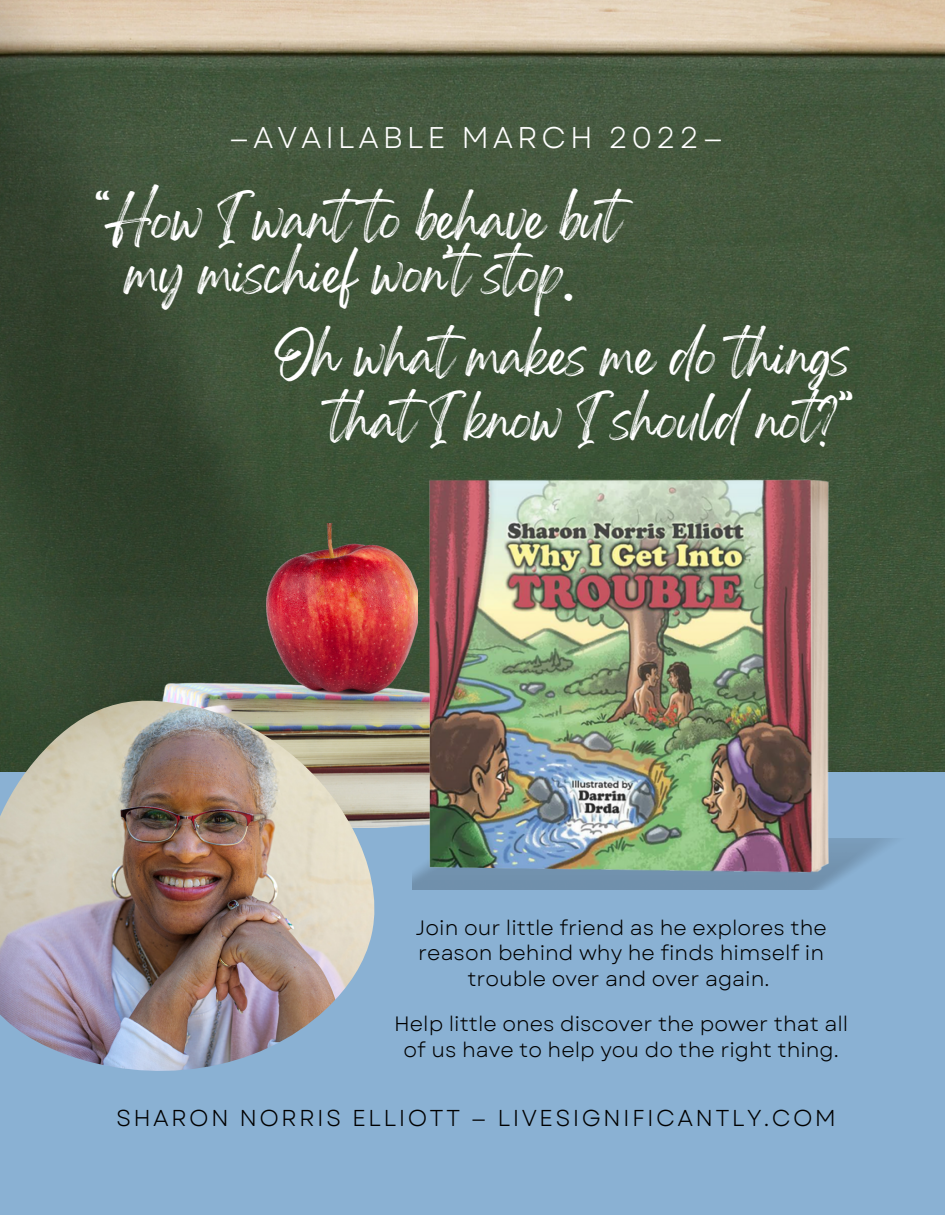
<style>
.page{position:relative;width:945px;height:1215px;background:#fff}
.page>*{position:absolute;margin:0;border:0;box-sizing:border-box;transform-origin:0 0}
.t1{font:39px/54.6px "Gellatio";color:#fff}
.t2{font:38.85px/63.9px "Gellatio";color:#fff;text-align:right}
.t3{font:29.85px "Garet";letter-spacing:.13em;color:#fff}
.t4{font:22.95px "Garet";letter-spacing:.1em;color:#000}
.t5{font:20.7px/25.7px "Garet";color:#000;text-align:center}
</style>
<div class="page">
<img style="left:598px;top:0;width:347px;height:598px">
<img style="left:0;top:0;width:598px;height:598px">
<img style="left:0;top:598px;width:945px;height:174px">
<div style="left:0;top:772px;width:945px;height:443px;background:#8ab1d3"></div>
<img style="left:121px;top:369px;width:693px;height:332px">
<img style="left:266px;top:523px;width:113px;height:174px">
<img style="left:379px;top:468px;width:454px;height:422px">
<img style="left:0;top:701px;width:379px;height:370px">
<p class="t3" style="left:229px;top:116px;width:496px">—AVAILABLE MARCH 2022—</p>
<p class="t1" style="left:126px;top:206px;width:517px;text-indent:-30px">“How I wantto behave but my mischief won’tstop.</p>
<p class="t2" style="left:275px;top:338px;width:576px">Oh whatmakes me do things thatI know I should not?”</p>
<p class="t5" style="left:416px;top:915px;width:413px">Join our little friend as he explores the reason behind why he finds himself in trouble over and over again.</p>
<p class="t5" style="left:394px;top:1011px;width:456px">Help little ones discover the power that all of us have to help you do the right thing.</p>
<p class="t4" style="left:116px;top:1101px;width:721px">SHARON NORRIS ELLIOTT — LIVESIGNIFICANTLY.COM</p>
</div>
